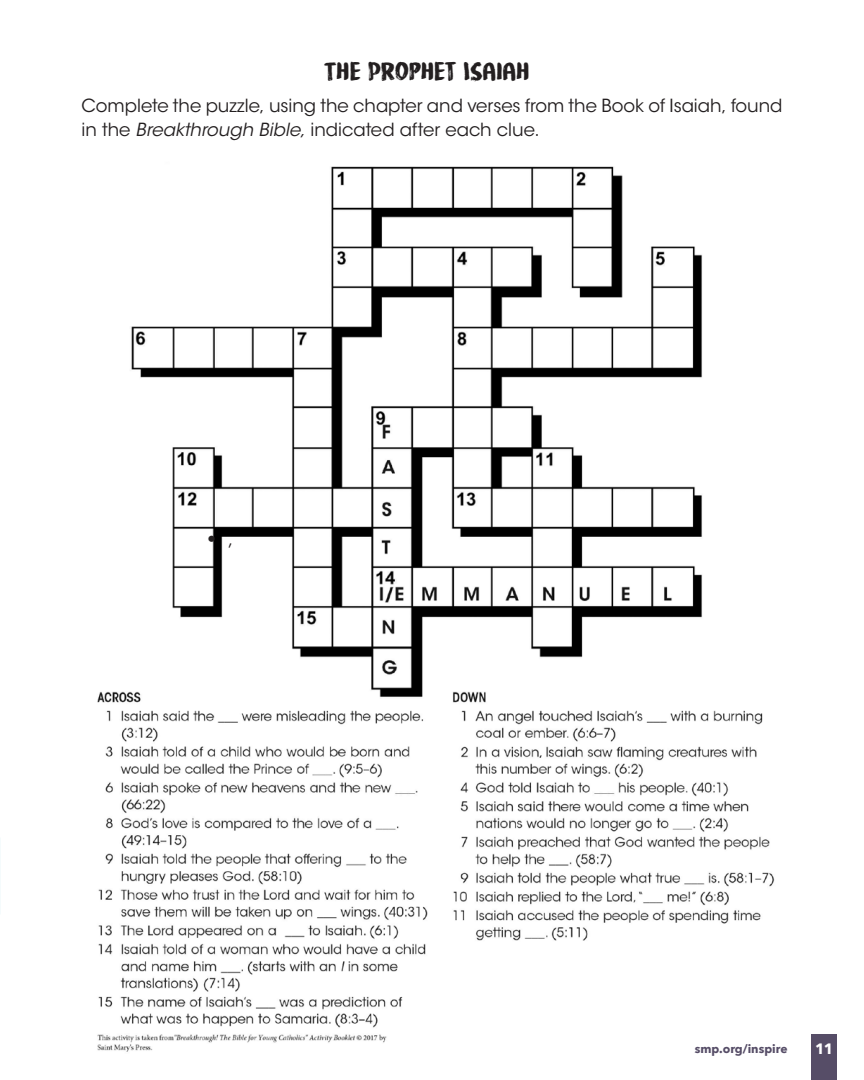
<style>
.page{position:relative;width:864px;height:1080px;background:#fff}
.page>*{position:absolute;margin:0;border:0;box-sizing:border-box;transform-origin:0 0}
.t1{font:27px "Reliable DEMO";color:#231f20}
.t2{font:18px/24px "ITC Avant Garde Std";color:#231f20}
.t3{font:16.5px "Futura Std";color:#231f20}
.t4{font:700 15px "Avenir Next";color:#fff}
.t5{font:700 12px "Avenir Next";color:#564d67}
.s1{font-style:italic}
</style>
<div class="page">
<img style="left:97px;top:166px;width:715px;height:914px">
<div style="left:812px;top:1034px;width:25px;height:46px;background:#564d67"></div>
<h1 class="t1" style="left:324px;top:55px;width:207px">THE PROPHET ISAIAH</h1>
<p class="t2" style="left:82px;top:93px;width:702px">Complete the puzzle, using the chapter and verses from the Book of Isaiah, found in the <span class="s1">Breakthrough Bible,</span> indicated after each clue.</p>
<p class="t3" style="left:207px;top:529px;width:28px">• ,</p>
<p class="t5" style="left:695px;top:1039px;width:94px">smp.org/inspire</p>
<p class="t4" style="left:815px;top:1035px;width:20px">11</p>
</div>
